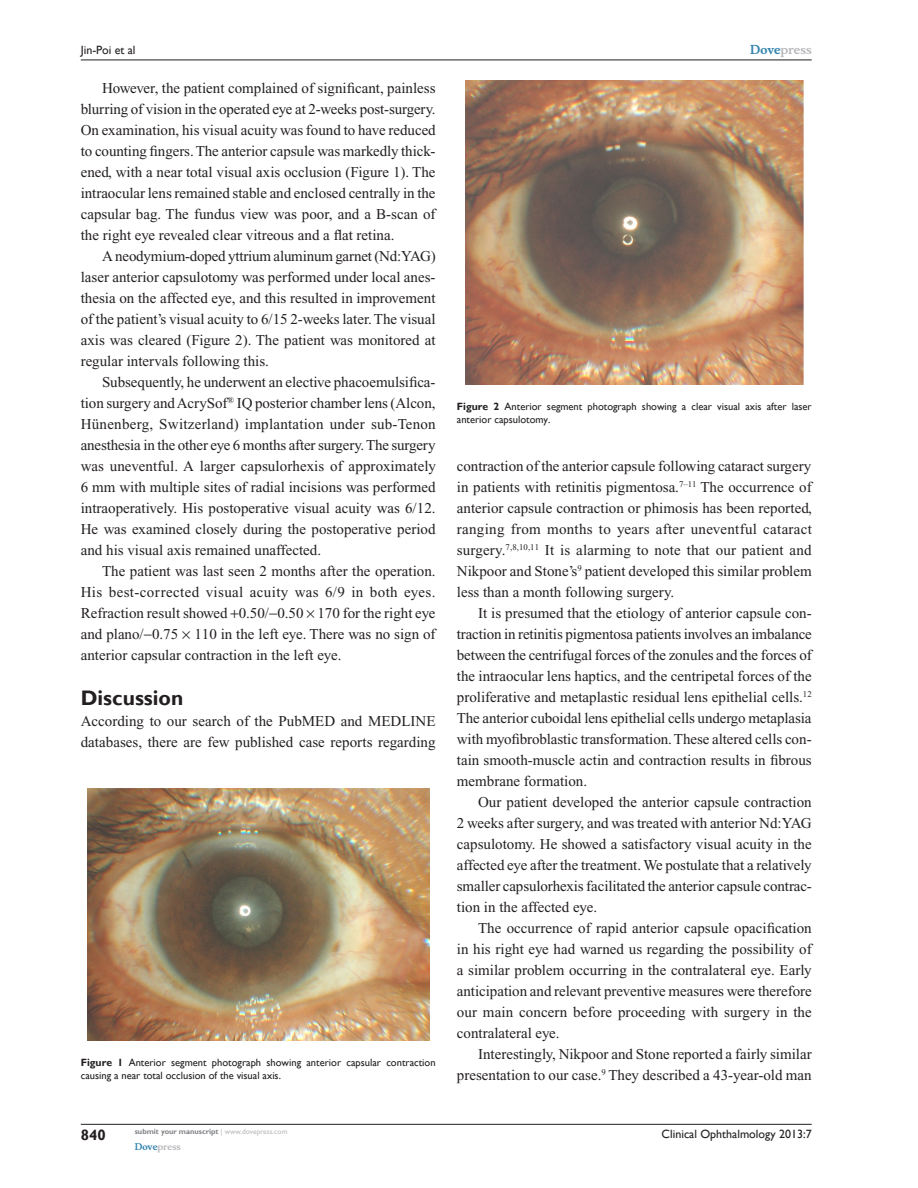
<style>
.page{position:relative;width:918px;height:1188px;background:#fff}
.page>*{position:absolute;margin:0;border:0;box-sizing:border-box;transform-origin:0 0}
.t1{font:700 21px "Gill Sans";color:#231f20}
.Tx{font:15px/21px "Times New Roman";color:#231f20;text-align:justify}
.TxF{font:15px/21px "Times New Roman";color:#231f20}
.RunFolio-V{font:700 15px "Gill Sans";color:#231f20}
.RunF-V{font:12px "Gill Sans";color:#231f20}
.RunH-V{font:12px "Gill Sans";color:#231f20}
.RunH-Brand-V{font:700 12px "Musee";color:#b8b9bc}
.FC{font:10.5px/13.5px "Gill Sans";color:#231f20}
.RunF-Brand-V{font:700 9px "Musee";color:#b8b9bc}
.RunF-SubmityourMS-V{font:700 7.5px "Gill Sans";color:#808285}
.s1{font-weight:700}
.s2{font-weight:400;color:#b8b9bc}
.s3{color:#3485ae}
</style>
<div class="page">
<img style="left:87px;top:789px;width:342px;height:252px">
<img style="left:465px;top:81px;width:339px;height:304px">
<hr style="left:81px;top:1124px;width:731px;height:1px;background:#231f20">
<hr style="left:81px;top:60px;width:731px;height:1px;background:#231f20">
<p class="RunH-V" style="left:81px;top:43px;width:56px">Jin-Poi et al</p>
<p class="Tx" style="left:81px;top:77px;width:357px;text-indent:21px">However, the patient complained of significant, painless blurring of vision in the operated eye at 2-weeks post-surgery.<br>On examination, his visual acuity was found to have reduced to counting fingers. The anterior capsule was markedly thick&shy;ened, with a near total visual axis occlusion (Figure 1). The intraocular lens remained stable and enclosed centrally in the capsular bag. The fundus view was poor, and a B-scan of the right eye revealed clear vitreous and a flat retina.</p>
<p class="Tx" style="left:81px;top:245px;width:356px;text-indent:21px">A neodymium-doped yttrium aluminum garnet (Nd:YAG) laser anterior capsulotomy was performed under local anes&shy;thesia on the affected eye, and this resulted in improvement of the patient’s visual acuity to 6/15 2-weeks later. The visual axis was cleared (Figure 2). The patient was monitored at regular intervals following this.</p>
<p class="Tx" style="left:81px;top:371px;width:357px;text-indent:21px">Subsequently, he underwent an elective phacoemulsifica&shy;tion surgery and AcrySof<sup>®</sup> IQ posterior chamber lens (Alcon, Hünenberg, Switzerland) implantation under sub-Tenon anesthesia in the other eye 6 months after surgery. The surgery was uneventful. A larger capsulorhexis of approximately 6 mm with multiple sites of radial incisions was performed intraoperatively. His postoperative visual acuity was 6/12.<br>He was examined closely during the postoperative period and his visual axis remained unaffected.</p>
<p class="Tx" style="left:81px;top:560px;width:356px;text-indent:21px">The patient was last seen 2 months after the operation.<br>His best-corrected visual acuity was 6/9 in both eyes.<br>Refraction result showed 0.50/−0.50 170 for the right eye and plano/−0.75 110 in the left eye. There was no sign of anterior capsular contraction in the left eye.</p>
<h1 class="t1" style="left:81px;top:685px;width:104px">Discussion</h1>
<p class="TxF" style="left:81px;top:710px;width:356px">According to our search of the PubMED and MEDLINE databases, there are few published case reports regarding</p>
<p class="FC" style="left:81px;top:1056px;width:356px"><span class="s1">Figure 1</span> Anterior segment photograph showing anterior capsular contraction causing a near total occlusion of the visual axis.</p>
<p class="RunFolio-V" style="left:81px;top:1126px;width:26px">840</p>
<p class="RunF-SubmityourMS-V" style="left:135px;top:1127px;width:154px">submit your manuscript <span class="s2">| www.dovepress.com</span></p>
<p class="RunF-Brand-V" style="left:135px;top:1141px;width:48px"><span class="s3">Dove</span>press</p>
<p class="RunH-Brand-V" style="left:750px;top:43px;width:63px"><span class="s3">Dove</span>press</p>
<p class="FC" style="left:457px;top:400px;width:356px"><span class="s1">Figure 2</span> Anterior segment photograph showing a clear visual axis after laser anterior capsulotomy.</p>
<p class="TxF" style="left:457px;top:455px;width:357px;text-align:justify">contraction of the anterior capsule following cataract surgery in patients with retinitis pigmentosa.<sup>7–11</sup> The occurrence of anterior capsule contraction or phimosis has been reported, ranging from months to years after uneventful cataract surgery.<sup>7,8,10,11</sup> It is alarming to note that our patient and Nikpoor and Stone’s<sup>9</sup> patient developed this similar problem less than a month following surgery.</p>
<p class="Tx" style="left:457px;top:602px;width:357px;text-indent:21px">It is presumed that the etiology of anterior capsule con&shy;traction in retinitis pigmentosa patients involves an imbalance between the centrifugal forces of the zonules and the forces of the intraocular lens haptics, and the centripetal forces of the proliferative and metaplastic residual lens epithelial cells.<sup>12<br></sup>The anterior cuboidal lens epithelial cells undergo metaplasia with myofibroblastic transformation. These altered cells con&shy;tain smooth-muscle actin and contraction results in fibrous membrane formation.</p>
<p class="Tx" style="left:457px;top:791px;width:356px;text-indent:21px">Our patient developed the anterior capsule contraction 2 weeks after surgery, and was treated with anterior Nd:YAG capsulotomy. He showed a satisfactory visual acuity in the affected eye after the treatment. We postulate that a relatively smaller capsulorhexis facilitated the anterior capsule contrac&shy;tion in the affected eye.</p>
<p class="Tx" style="left:457px;top:917px;width:356px;text-indent:21px">The occurrence of rapid anterior capsule opacification in his right eye had warned us regarding the possibility of a similar problem occurring in the contralateral eye. Early anticipation and relevant preventive measures were therefore our main concern before proceeding with surgery in the contralateral eye.</p>
<p class="Tx" style="left:457px;top:1043px;width:356px;text-align:right">Interestingly, Nikpoor and Stone reported a fairly similar presentation to our case.<sup>9</sup> They described a 43-year-old man</p>
<p class="RunF-V" style="left:662px;top:1127px;width:152px">Clinical Ophthalmology 2013:7</p>
</div>
